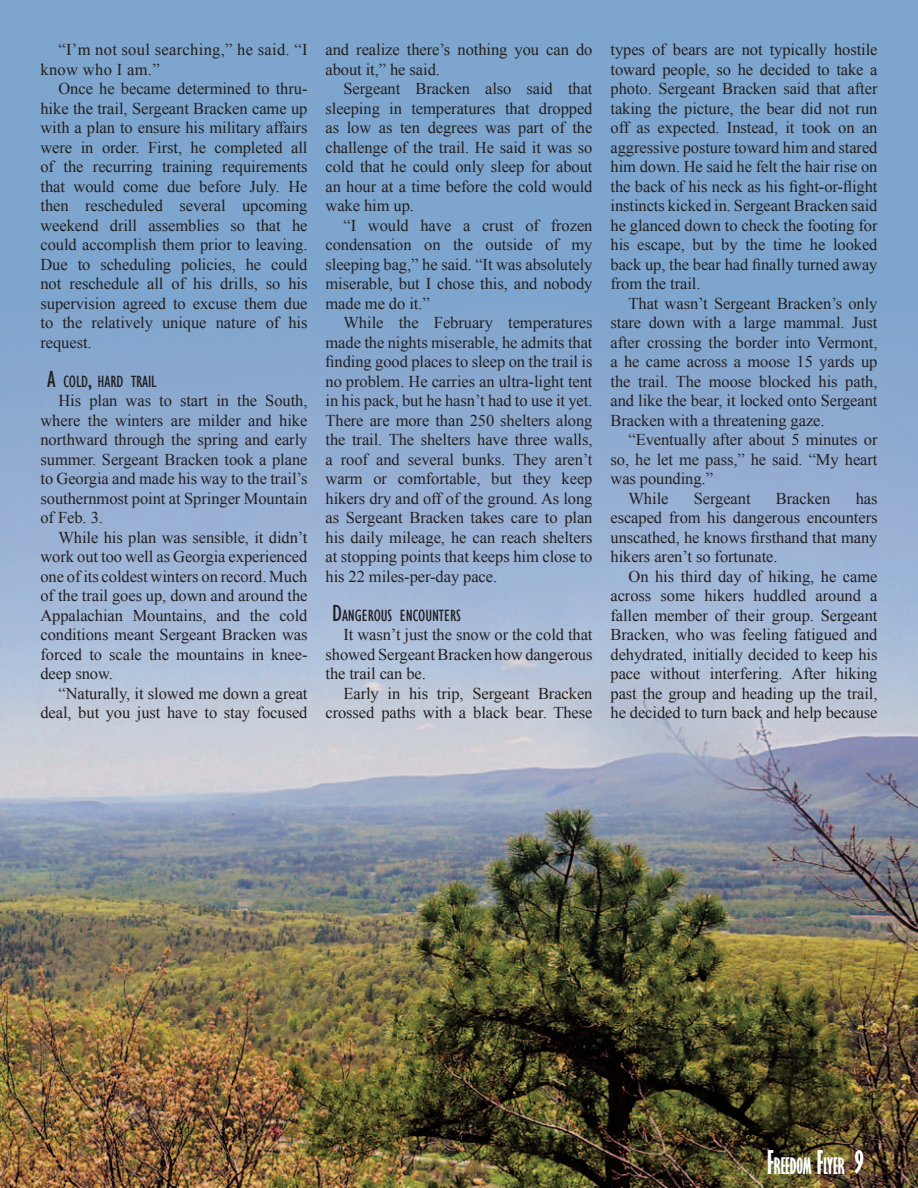
<style>
.page{position:relative;width:918px;height:1188px;background:#fff}
.page>*{position:absolute;margin:0;border:0;box-sizing:border-box;transform-origin:0 0}
.t1{font:700 extra-condensed 21px "Gill Sans";color:#fff}
.t2{font:condensed 16.8px "Gill Sans";letter-spacing:-.005em;color:#231f20}
.t3{font:16.5px/19.5px "Times New Roman";letter-spacing:-.005em;color:#231f20;text-align:justify}
.t4{font:16.5px/19.5px "Times New Roman";letter-spacing:.02em;color:#231f20}
.s1{font-size:24px}
.s2{font-size:30px}
</style>
<div class="page">
<div style="left:0;top:0;width:918px;height:303px;background:#7da5cd"></div>
<img style="left:0;top:303px;width:918px;height:885px">
<p class="t4" style="left:40px;top:40px;width:269px;text-indent:18px">“I’m not soul searching,” he said. “I know who I am.”</p>
<p class="t3" style="left:40px;top:79px;width:269px;text-indent:18px">Once he became determined to thru&shy;hike the trail, Sergeant Bracken came up with a plan to ensure his military affairs were in order. First, he completed all of the recurring training requirements that would come due before July. He then rescheduled several upcoming weekend drill assemblies so that he could accomplish them prior to leaving.<br>Due to scheduling policies, he could not reschedule all of his drills, so his supervision agreed to excuse them due to the relatively unique nature of his request.</p>
<p class="t2" style="left:47px;top:371px;width:111px"><span class="s1">A</span> COLD<span class="s1">,</span> HARD TRAIL</p>
<p class="t3" style="left:40px;top:391px;width:269px;text-indent:18px">His plan was to start in the South, where the winters are milder and hike northward through the spring and early summer. Sergeant Bracken took a plane to Georgia and made his way to the trail’s southernmost point at Springer Mountain of Feb. 3.</p>
<p class="t3" style="left:40px;top:527px;width:269px;text-indent:18px">While his plan was sensible, it didn’t work out too well as Georgia experienced one of its coldest winters on record. Much of the trail goes up, down and around the Appalachian Mountains, and the cold conditions meant Sergeant Bracken was forced to scale the mountains in knee&shy;deep snow.</p>
<p class="t3" style="left:40px;top:683px;width:269px;text-align:right">“Naturally, it slowed me down a great deal, but you just have to stay focused</p>
<p class="t3" style="left:326px;top:40px;width:269px">and realize there’s nothing you can do about it,” he said.</p>
<p class="t3" style="left:326px;top:79px;width:269px;text-indent:18px">Sergeant Bracken also said that sleeping in temperatures that dropped as low as ten degrees was part of the challenge of the trail. He said it was so cold that he could only sleep for about an hour at a time before the cold would wake him up.</p>
<p class="t3" style="left:326px;top:215px;width:269px;text-indent:18px">“I would have a crust of frozen condensation on the outside of my sleeping bag,” he said. “It was absolutely miserable, but I chose this, and nobody made me do it.”</p>
<p class="t3" style="left:326px;top:313px;width:269px;text-indent:18px">While the February temperatures made the nights miserable, he admits that finding good places to sleep on the trail is no problem. He carries an ultra-light tent in his pack, but he hasn’t had to use it yet.<br>There are more than 250 shelters along the trail. The shelters have three walls, a roof and several bunks. They aren’t warm or comfortable, but they keep hikers dry and off of the ground. As long as Sergeant Bracken takes care to plan his daily mileage, he can reach shelters at stopping points that keeps him close to his 22 miles-per-day pace.</p>
<p class="t2" style="left:332px;top:605px;width:130px"><span class="s1">D</span>ANGEROUS ENCOUNTERS</p>
<p class="t3" style="left:325px;top:625px;width:269px;text-indent:18px">It wasn’t just the snow or the cold that showed Sergeant Bracken how dangerous the trail can be.</p>
<p class="t3" style="left:325px;top:683px;width:269px;text-align:right">Early in his trip, Sergeant Bracken crossed paths with a black bear. These</p>
<p class="t3" style="left:611px;top:40px;width:269px">types of bears are not typically hostile toward people, so he decided to take a photo. Sergeant Bracken said that after taking the picture, the bear did not run off as expected. Instead, it took on an aggressive posture toward him and stared him down. He said he felt the hair rise on the back of his neck as his fight-or-flight instincts kicked in. Sergeant Bracken said he glanced down to check the footing for his escape, but by the time he looked back up, the bear had finally turned away from the trail.</p>
<p class="t3" style="left:611px;top:293px;width:269px;text-indent:18px">That wasn’t Sergeant Bracken’s only stare down with a large mammal. Just after crossing the border into Vermont, a he came across a moose 15 yards up the trail. The moose blocked his path, and like the bear, it locked onto Sergeant Bracken with a threatening gaze.</p>
<p class="t3" style="left:629px;top:430px;width:251px">“Eventually after about 5 minutes or</p>
<p class="t3" style="left:611px;top:449px;width:269px">so, he let me pass,” he said. “My heart</p>
<p class="t3" style="left:611px;top:469px;width:104px">was pounding.”</p>
<p class="t3" style="left:629px;top:488px;width:41px">While</p>
<p class="t3" style="left:694px;top:488px;width:58px">Sergeant</p>
<p class="t3" style="left:776px;top:488px;width:56px">Bracken</p>
<p class="t3" style="left:611px;top:488px;width:269px;text-indent:245px">has escaped from his dangerous encounters unscathed, he knows firsthand that many hikers aren’t so fortunate.</p>
<p class="t3" style="left:611px;top:566px;width:269px;text-indent:18px">On his third day of hiking, he came across some hikers huddled around a fallen member of their group. Sergeant Bracken, who was feeling fatigued and dehydrated, initially decided to keep his pace without interfering. After hiking past the group and heading up the trail, he decided to turn back and help because</p>
<p class="t1" style="left:767px;top:1153px;width:98px"><span class="s2">F</span>REEDOM <span class="s2">F</span>LYER <span class="s2">9</span></p>
</div>
